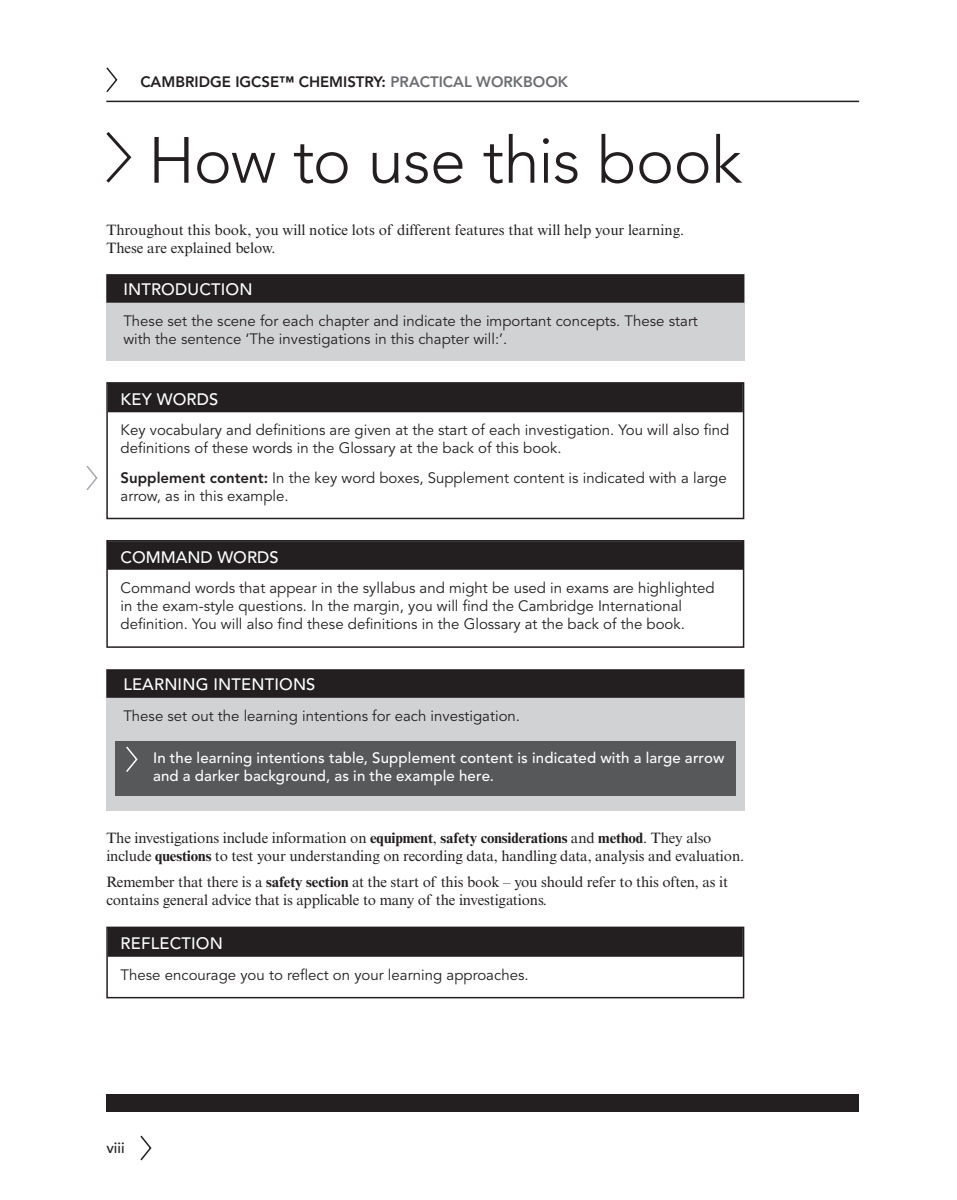
<style>
.page{position:relative;width:957px;height:1200px;background:#fff}
.page>*{position:absolute;margin:0;border:0;box-sizing:border-box;transform-origin:0 0}
.t1{font:300 64.5px "Avenir LT Std";letter-spacing:-.01em;color:#231f20}
.t2{font:500 16.5px "Avenir LT Std";letter-spacing:.01em;color:#fff}
.t3{font:15px/18px "Avenir LT Std";color:#231f20}
.t4{font:15px/18px "Times New Roman MT Std";letter-spacing:-.01em;color:#231f20}
.t5{font:500 15px/18px "Avenir LT Std";letter-spacing:.01em;color:#fff}
.t6{font:800 15px "Avenir LT Std";color:#231f20}
.t7{font:500 15px "Avenir LT Std";color:#231f20}
.s1{color:#6c6d70}
.s2{font-weight:800}
.s3{font-weight:700}
</style>
<div class="page">
<hr style="left:106px;top:101px;width:753px;height:1px;background:#231f20">
<div style="left:106px;top:1093px;width:753px;height:17px;background:#231f20"></div>
<svg style="left:140px;top:1135px;width:12px;height:26px"></svg>
<svg style="left:106px;top:67px;width:12px;height:26px"></svg>
<svg style="left:106px;top:132px;width:26px;height:51px"></svg>
<div style="left:106px;top:669px;width:638px;height:141px;background:#d1d2d4"></div>
<div style="left:106px;top:669px;width:638px;height:28px;background:#231f20"></div>
<div style="left:115px;top:740px;width:621px;height:55px;background:#57585a"></div>
<svg style="left:126px;top:746px;width:12px;height:26px"></svg>
<div style="left:106px;top:274px;width:638px;height:87px;background:#d1d2d4"></div>
<div style="left:106px;top:274px;width:638px;height:28px;background:#231f20"></div>
<div style="left:108px;top:383px;width:635px;height:29px;background:#231f20"></div>
<div style="left:106px;top:382px;width:638px;height:137px;border:2px solid #231f20"></div>
<svg style="left:86px;top:465px;width:12px;height:26px"></svg>
<div style="left:107px;top:541px;width:636px;height:28px;background:#231f20"></div>
<div style="left:106px;top:540px;width:638px;height:107px;border:2px solid #231f20"></div>
<div style="left:108px;top:927px;width:635px;height:29px;background:#231f20"></div>
<div style="left:106px;top:926px;width:638px;height:72px;border:2px solid #231f20"></div>
<p class="t6" style="left:140px;top:72px;width:429px">CAMBRIDGE IGCSE™ CHEMISTRY: <span class="s1">PRACTICAL WORKBOOK</span></p>
<h1 class="t1" style="left:148px;top:122px;width:595px">How to use this book</h1>
<p class="t4" style="left:106px;top:221px;width:579px">Throughout this book, you will notice lots of different features that will help your learning.<br>These are explained below.</p>
<p class="t2" style="left:123px;top:280px;width:131px">INTRODUCTION</p>
<p class="t3" style="left:123px;top:312px;width:576px">These set the scene for each chapter and indicate the important concepts. These start with the sentence ‘The investigations in this chapter will:’.</p>
<p class="t2" style="left:121px;top:389px;width:99px">KEY WORDS</p>
<p class="t3" style="left:121px;top:421px;width:610px">Key vocabulary and definitions are given at the start of each investigation. You will also find definitions of these words in the Glossary at the back of this book.</p>
<p class="t3" style="left:121px;top:469px;width:607px"><span class="s2">Supplement content:</span> In the key word boxes, Supplement content is indicated with a large arrow, as in this example.</p>
<p class="t2" style="left:121px;top:547px;width:159px">COMMAND WORDS</p>
<p class="t3" style="left:121px;top:579px;width:595px">Command words that appear in the syllabus and might be used in exams are highlighted in the exam-style questions. In the margin, you will find the Cambridge International definition. You will also find these definitions in the Glossary at the back of the book.</p>
<p class="t2" style="left:123px;top:674px;width:194px">LEARNING INTENTIONS</p>
<p class="t3" style="left:123px;top:707px;width:398px">These set out the learning intentions for each investigation.</p>
<p class="t5" style="left:153px;top:749px;width:573px">In the learning intentions table, Supplement content is indicated with a large arrow and a darker background, as in the example here.</p>
<p class="t4" style="left:106px;top:828px;width:639px">The investigations include information on <span class="s3">equipment</span>, <span class="s3">safety considerations</span> and <span class="s3">method</span>. They also include <span class="s3">questions</span> to test your understanding on recording data, handling data, analysis and evaluation.</p>
<p class="t4" style="left:106px;top:873px;width:623px">Remember that there is a <span class="s3">safety section</span> at the start of this book – you should refer to this often, as it contains general advice that is applicable to many of the investigations.</p>
<p class="t2" style="left:121px;top:933px;width:104px">REFLECTION</p>
<p class="t3" style="left:121px;top:965px;width:409px">These encourage you to reflect on your learning approaches.</p>
<p class="t7" style="left:106px;top:1138px;width:20px">viii</p>
</div>
